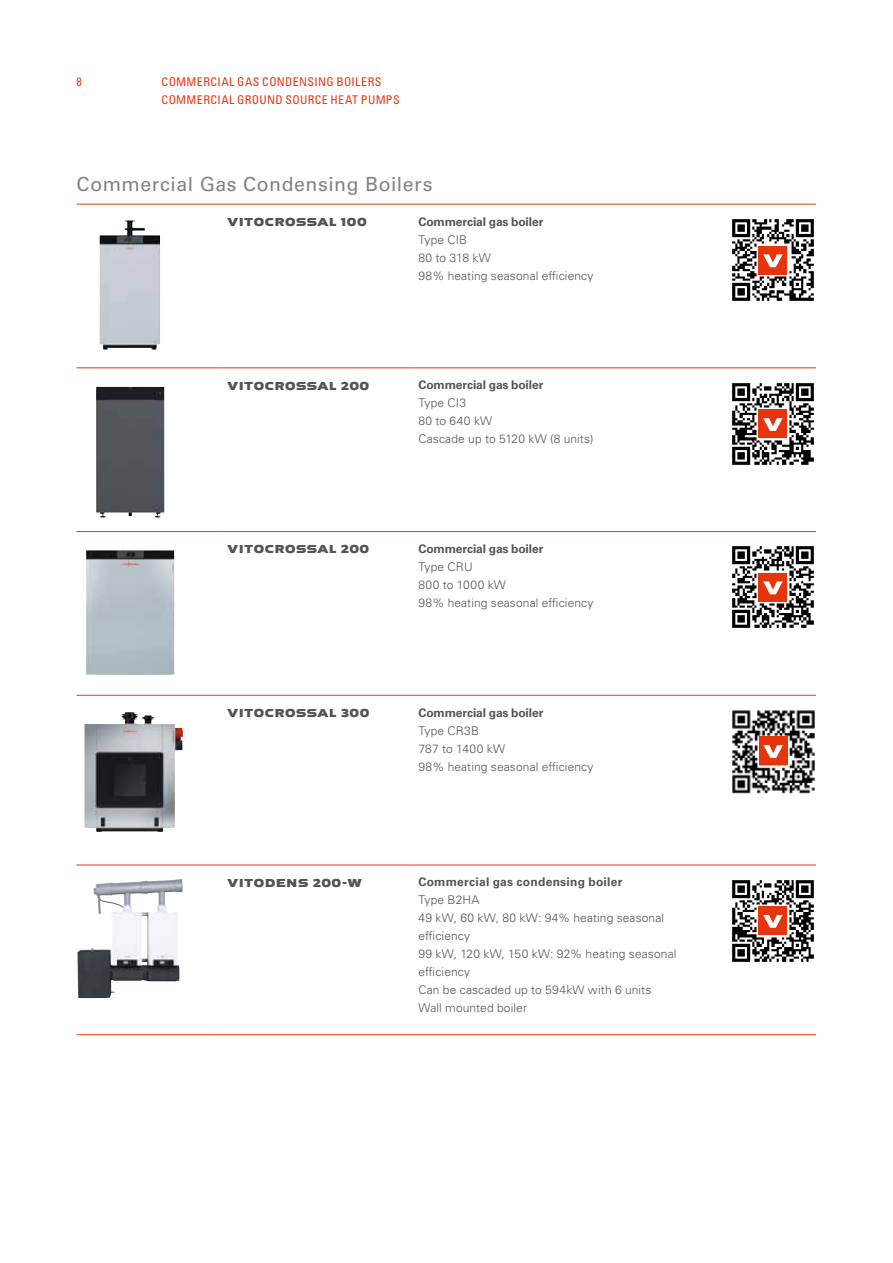
<style>
.page{position:relative;width:893px;height:1263px;background:#fff}
.page>*{position:absolute;margin:0;border:0;box-sizing:border-box;transform-origin:0 0}
.t1{font:19.5px "Univers LTCYR 55 Roman";letter-spacing:.03em;color:#818383}
.t2{font:300 12px/18px "Univers LTCYR 45";letter-spacing:.01em;color:#535454}
.t3{font:700 12px "Univers LTCYR 65";letter-spacing:-.005em;color:#535454}
.t4{font:700 12px "Viessmann";letter-spacing:.04em;color:#535454}
.t5{font:condensed 12px/18px "Univers LTCYR 57";letter-spacing:.03em;color:#e83714}
.t6{font:700 12px "Univers LTCYR 65";letter-spacing:.02em;color:#535454}
</style>
<div class="page">
<img style="left:732px;top:219px;width:82px;height:82px">
<div style="left:759px;top:246px;width:28px;height:28px;background:#e6340d"></div>
<svg style="left:763px;top:254px;width:20px;height:13px"></svg>
<img style="left:732px;top:546px;width:82px;height:82px">
<div style="left:759px;top:573px;width:28px;height:28px;background:#e6340d"></div>
<svg style="left:763px;top:581px;width:20px;height:13px"></svg>
<img style="left:732px;top:383px;width:82px;height:82px">
<div style="left:759px;top:410px;width:28px;height:28px;background:#e6340d"></div>
<svg style="left:763px;top:418px;width:20px;height:13px"></svg>
<img style="left:732px;top:880px;width:82px;height:82px">
<div style="left:759px;top:906px;width:28px;height:29px;background:#e6340d"></div>
<svg style="left:763px;top:915px;width:20px;height:13px"></svg>
<img style="left:732px;top:710px;width:83px;height:84px">
<div style="left:759px;top:737px;width:28px;height:28px;background:#e6340d"></div>
<svg style="left:763px;top:745px;width:20px;height:13px"></svg>
<hr style="left:77px;top:204px;width:142px;height:1px;background:#e83714">
<hr style="left:219px;top:204px;width:191px;height:1px;background:#e83714">
<hr style="left:410px;top:204px;width:406px;height:1px;background:#e83714">
<hr style="left:77px;top:367px;width:142px;height:1px;background:#e83714">
<hr style="left:219px;top:367px;width:191px;height:1px;background:#e83714">
<hr style="left:410px;top:367px;width:406px;height:1px;background:#e83714">
<hr style="left:77px;top:531px;width:142px;height:1px;background:#e83714">
<hr style="left:219px;top:531px;width:191px;height:1px;background:#e83714">
<hr style="left:410px;top:531px;width:406px;height:1px;background:#e83714">
<hr style="left:77px;top:695px;width:142px;height:1px;background:#e83714">
<hr style="left:219px;top:695px;width:191px;height:1px;background:#e83714">
<hr style="left:410px;top:695px;width:406px;height:1px;background:#e83714">
<hr style="left:77px;top:865px;width:142px;height:1px;background:#e83714">
<hr style="left:219px;top:865px;width:191px;height:1px;background:#e83714">
<hr style="left:410px;top:865px;width:406px;height:1px;background:#e83714">
<hr style="left:77px;top:1034px;width:142px;height:1px;background:#e83714">
<hr style="left:219px;top:1034px;width:191px;height:1px;background:#e83714">
<hr style="left:410px;top:1034px;width:406px;height:1px;background:#e83714">
<img style="left:99px;top:220px;width:61px;height:130px">
<img style="left:96px;top:387px;width:68px;height:131px">
<img style="left:86px;top:550px;width:88px;height:125px">
<img style="left:84px;top:712px;width:99px;height:120px">
<svg style="left:77px;top:879px;width:106px;height:120px"></svg>
<img style="left:93px;top:879px;width:87px;height:35px">
<p class="t5" style="left:77px;top:73px;width:7px">8</p>
<p class="t5" style="left:162px;top:73px;width:240px">COMMERCIAL GAS CONDENSING BOILERS<br>COMMERCIAL GROUND SOURCE HEAT PUMPS</p>
<h1 class="t1" style="left:77px;top:170px;width:357px">Commercial Gas Condensing Boilers</h1>
<p class="t4" style="left:227px;top:214px;width:141px">VITOCROSSAL 100</p>
<p class="t3" style="left:418px;top:213px;width:126px">Commercial gas boiler</p>
<p class="t2" style="left:418px;top:230px;width:177px">Type CIB<br>80 to 318 kW<br>98% heating seasonal efficiency</p>
<p class="t4" style="left:227px;top:377px;width:144px">VITOCROSSAL 200</p>
<p class="t3" style="left:418px;top:377px;width:126px">Commercial gas boiler</p>
<p class="t2" style="left:418px;top:394px;width:177px">Type CI3<br>80 to 640 kW<br>Cascade up to 5120 kW (8 units)</p>
<p class="t4" style="left:227px;top:541px;width:144px">VITOCROSSAL 200</p>
<p class="t3" style="left:418px;top:540px;width:126px">Commercial gas boiler</p>
<p class="t2" style="left:418px;top:557px;width:177px">Type CRU<br>800 to 1000 kW<br>98% heating seasonal efficiency</p>
<p class="t4" style="left:227px;top:705px;width:144px">VITOCROSSAL 300</p>
<p class="t3" style="left:418px;top:704px;width:126px">Commercial gas boiler</p>
<p class="t2" style="left:418px;top:721px;width:177px">Type CR3B<br>787 to 1400 kW<br>98% heating seasonal efficiency</p>
<p class="t4" style="left:227px;top:874px;width:136px">VITODENS 200-W</p>
<p class="t6" style="left:418px;top:874px;width:205px">Commercial gas condensing boiler</p>
<p class="t2" style="left:418px;top:891px;width:259px">Type B2HA<br>49 kW, 60 kW, 80 kW: 94% heating seasonal efficiency<br>99 kW, 120 kW, 150 kW: 92% heating seasonal efficiency<br>Can be cascaded up to 594kW with 6 units<br>Wall mounted boiler</p>
</div>
